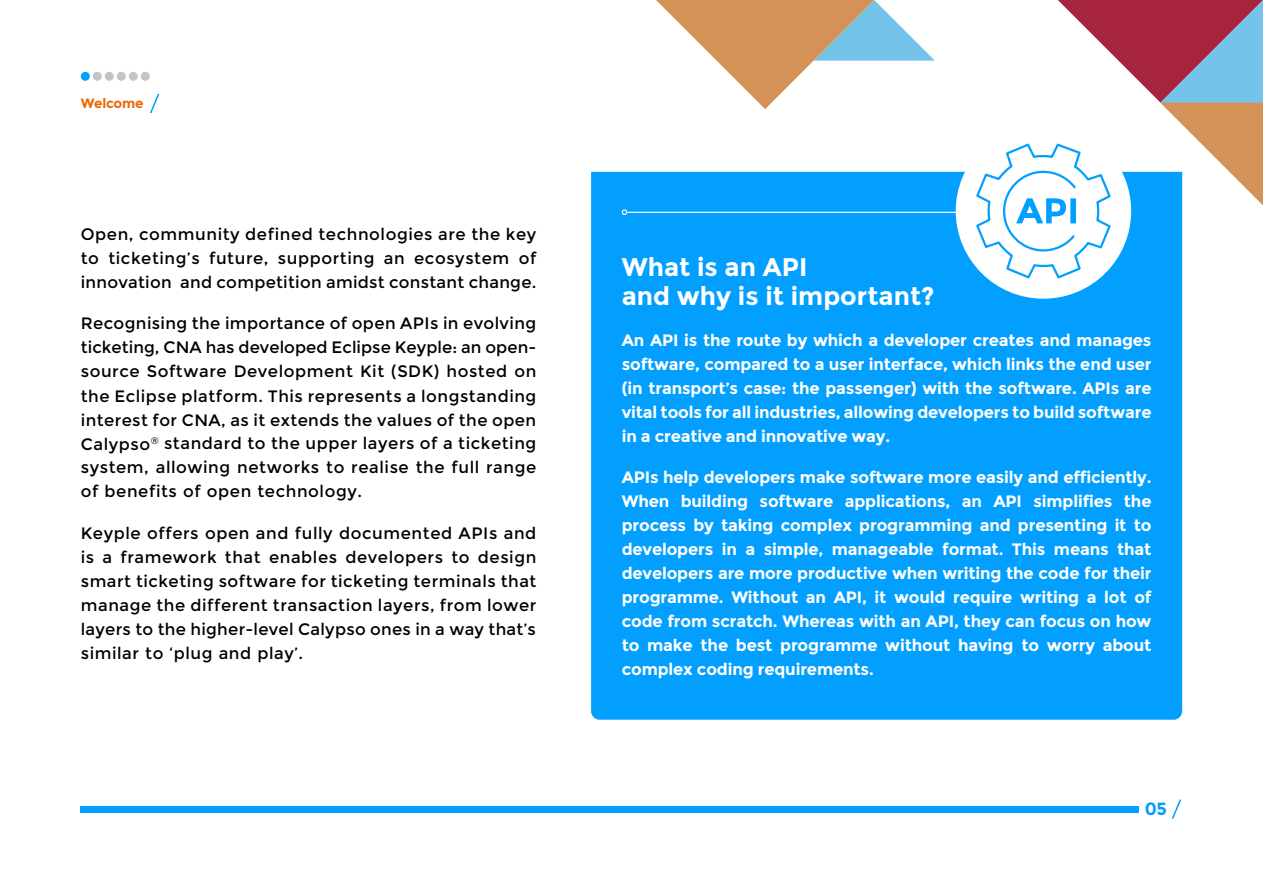
<style>
.page{position:relative;width:1263px;height:893px;background:#fff}
.page>*{position:absolute;margin:0;border:0;box-sizing:border-box;transform-origin:0 0}
.t1{font:700 25.5px/28.5px "Montserrat";color:#fff}
.t2{font:700 17.7px "Montserrat";color:#039ffe}
.t3{font:16.5px/24px "Montserrat";letter-spacing:.015em;color:#000;text-align:justify}
.t4{font:700 16.5px/24px "Montserrat";letter-spacing:-.01em;color:#fff;text-align:justify}
.t5{font:700 13.5px "Montserrat";letter-spacing:-.02em;color:#ec6607}
</style>
<div class="page">
<div style="left:81px;top:806px;width:1058px;height:6px;background:#039ffe"></div>
<svg style="left:1171px;top:799px;width:11px;height:20px"></svg>
<div style="left:591px;top:172px;width:591px;height:548px;background:#039ffe"></div>
<div style="left:81px;top:72px;width:9px;height:9px;background:#039ffe;border-radius:50%"></div>
<div style="left:93px;top:72px;width:9px;height:9px;background:#c4c4c4;border-radius:50%"></div>
<div style="left:105px;top:72px;width:9px;height:9px;background:#c4c4c4;border-radius:50%"></div>
<div style="left:117px;top:72px;width:9px;height:9px;background:#c4c4c4;border-radius:50%"></div>
<div style="left:129px;top:72px;width:9px;height:9px;background:#c4c4c4;border-radius:50%"></div>
<div style="left:141px;top:72px;width:9px;height:9px;background:#c4c4c4;border-radius:50%"></div>
<svg style="left:150px;top:94px;width:10px;height:19px"></svg>
<div style="left:956px;top:123px;width:175px;height:176px;background:#fff;border-radius:50%"></div>
<svg style="left:622px;top:0;width:641px;height:280px"></svg>
<p class="t5" style="left:81px;top:95px;width:64px">Welcome</p>
<p class="t3" style="left:81px;top:223px;width:457px">Open, community defined technologies are the key to ticketing’s future, supporting an ecosystem of innovation and competition amidst constant change.</p>
<p class="t3" style="left:81px;top:312px;width:457px">Recognising the importance of open APIs in evolving ticketing, CNA has developed Eclipse Keyple: an open&shy;source Software Development Kit (SDK) hosted on the Eclipse platform. This represents a longstanding interest for CNA, as it extends the values of the open Calypso<sup>®</sup> standard to the upper layers of a ticketing system, allowing networks to realise the full range of benefits of open technology.</p>
<p class="t3" style="left:81px;top:521px;width:457px">Keyple offers open and fully documented APIs and is a framework that enables developers to design smart ticketing software for ticketing terminals that manage the different transaction layers, from lower layers to the higher-level Calypso ones in a way that’s similar to ‘plug and play’.</p>
<h1 class="t1" style="left:622px;top:253px;width:314px">What is an API<br>and why is it important?</h1>
<p class="t4" style="left:622px;top:328px;width:531px">An API is the route by which a developer creates and manages software, compared to a user interface, which links the end user (in transport’s case: the passenger) with the software. APIs are vital tools for all industries, allowing developers to build software in a creative and innovative way.</p>
<p class="t4" style="left:622px;top:465px;width:531px">APIs help developers make software more easily and efficiently.<br>When building software applications, an API simplifies the process by taking complex programming and presenting it to developers in a simple, manageable format. This means that developers are more productive when writing the code for their programme. Without an API, it would require writing a lot of code from scratch. Whereas with an API, they can focus on how to make the best programme without having to worry about complex coding requirements.</p>
<p class="t2" style="left:1145px;top:798px;width:24px">05</p>
</div>
